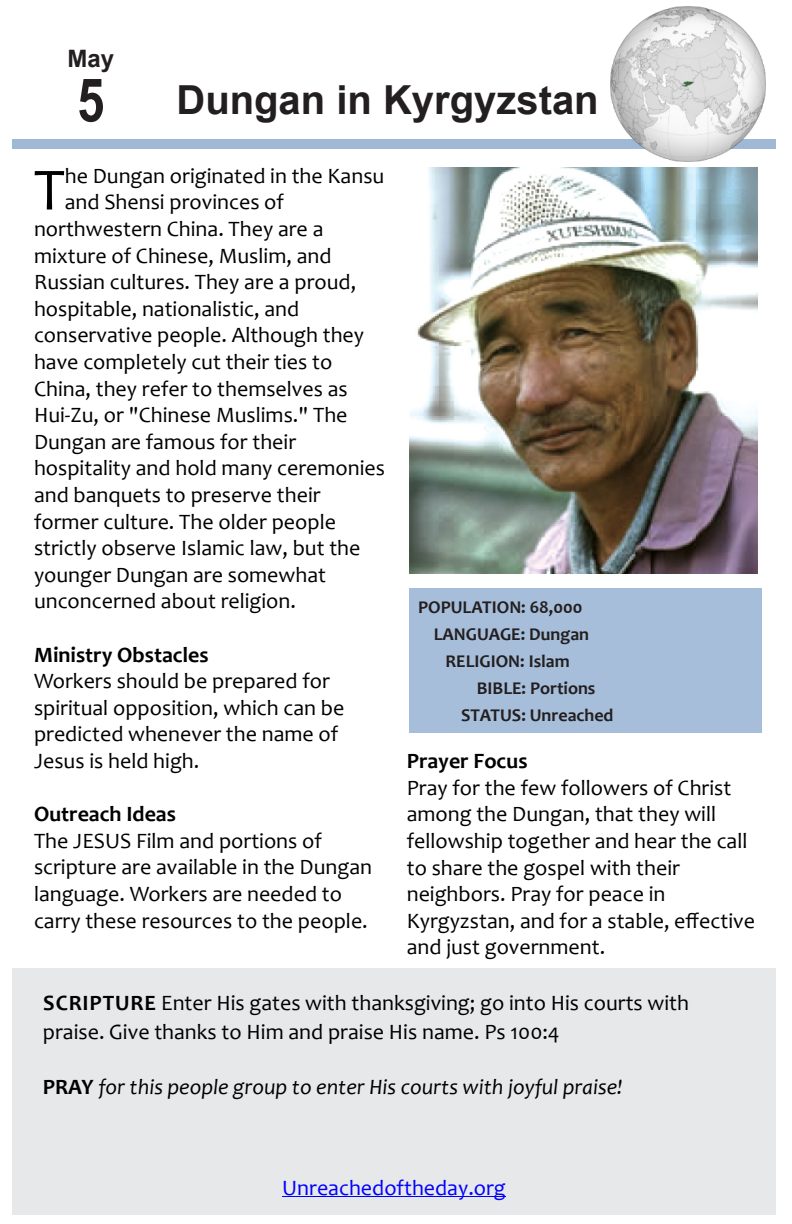
<style>
.page{position:relative;width:792px;height:1224px;background:#fff}
.page>*{position:absolute;margin:0;border:0;box-sizing:border-box;transform-origin:0 0}
.t1{font:60.4px "Candara";color:#000}
.t2{font:700 60px "Arial Narrow";color:#231f20}
.t3{font:700 40px "Arial";color:#231f20}
.t4{font:700 24px "Arial";color:#231f20}
.t5{font:22px/26.6px "Candara";color:#000}
.t6{font:italic 22px "Candara";color:#000}
.t7{font:700 22px "Candara";color:#000}
.t8{font:22px "Candara";color:#00f}
.t9{font:700 18px "Candara";color:#231f20}
.s1{font-weight:700}
.s2{font-weight:700;font-style:normal}
</style>
<div class="page">
<div style="left:12px;top:968px;width:764px;height:247px;background:#e7e8e9"></div>
<div style="left:12px;top:139px;width:764px;height:9px;background:#9eb8d5"></div>
<div style="left:409px;top:588px;width:353px;height:145px;background:#a6bed9"></div>
<hr style="left:282px;top:1197px;width:224px;height:1px;background:#00f">
<img style="left:409px;top:168px;width:349px;height:406px">
<img style="left:611px;top:7px;width:154px;height:154px">
<p class="t4" style="left:67px;top:50px;width:48px">May</p>
<h2 class="t2" style="left:77px;top:78px;width:29px">5</h2>
<h3 class="t3" style="left:176px;top:85px;width:424px">Dungan in Kyrgyzstan</h3>
<h1 class="t1" style="left:34px;top:166px;width:32px">T</h1>
<p class="t5" style="left:65px;top:165px;width:321px">he Dungan originated in the Kansu</p>
<p class="t5" style="left:65px;top:191px;width:221px">and Shensi provinces of</p>
<p class="t5" style="left:34px;top:218px;width:291px">northwestern China. They are a</p>
<p class="t5" style="left:34px;top:244px;width:299px">mixture of Chinese, Muslim, and</p>
<p class="t5" style="left:34px;top:271px;width:324px">Russian cultures. They are a proud,</p>
<p class="t5" style="left:34px;top:298px;width:267px">hospitable, nationalistic, and</p>
<p class="t5" style="left:34px;top:324px;width:332px">conservative people. Although they</p>
<p class="t5" style="left:34px;top:351px;width:300px">have completely cut their ties to</p>
<p class="t5" style="left:34px;top:377px;width:315px">China, they refer to themselves as</p>
<p class="t5" style="left:34px;top:404px;width:315px">Hui-Zu, or "Chinese Muslims." The</p>
<p class="t5" style="left:34px;top:431px;width:264px">Dungan are famous for their</p>
<p class="t5" style="left:34px;top:457px;width:353px">hospitality and hold many ceremonies</p>
<p class="t5" style="left:34px;top:484px;width:288px">and banquets to preserve their</p>
<p class="t5" style="left:34px;top:510px;width:304px">former culture. The older people</p>
<p class="t5" style="left:34px;top:537px;width:328px">strictly observe Islamic law, but the</p>
<p class="t5" style="left:34px;top:564px;width:294px">younger Dungan are somewhat</p>
<p class="t5" style="left:34px;top:590px;width:264px">unconcerned about religion.</p>
<p class="t7" style="left:34px;top:646px;width:176px">Ministry Obstacles</p>
<p class="t5" style="left:34px;top:670px;width:312px">Workers should be prepared for spiritual opposition, which can be predicted whenever the name of<br>Jesus is held high.</p>
<p class="t7" style="left:34px;top:805px;width:143px">Outreach Ideas</p>
<p class="t5" style="left:34px;top:830px;width:340px">The JESUS Film and portions of scripture are available in the Dungan language. Workers are needed to carry these resources to the people.</p>
<p class="t9" style="left:418px;top:600px;width:166px">POPULATION: 68,000</p>
<p class="t9" style="left:434px;top:627px;width:157px">LANGUAGE: Dungan</p>
<p class="t9" style="left:446px;top:654px;width:126px">RELIGION: Islam</p>
<p class="t9" style="left:477px;top:681px;width:120px">BIBLE: Portions</p>
<p class="t9" style="left:461px;top:708px;width:154px">STATUS: Unreached</p>
<p class="t7" style="left:407px;top:752px;width:122px">Prayer Focus</p>
<p class="t5" style="left:407px;top:776px;width:350px">Pray for the few followers of Christ among the Dungan, that they will fellowship together and hear the call to share the gospel with their neighbors. Pray for peace in<br>Kyrgyzstan, and for a stable, effective and just government.</p>
<p class="t5" style="left:43px;top:990px;width:648px;line-height:29px"><span class="s1">SCRIPTURE</span> Enter His gates with thanksgiving; go into His courts with praise. Give thanks to Him and praise His name. Ps 100:4</p>
<p class="t6" style="left:43px;top:1078px;width:581px"><span class="s2">PRAY</span> for this people group to enter His courts with joyful praise!</p>
<p class="t8" style="left:282px;top:1180px;width:225px">Unreachedoftheday.org</p>
</div>
